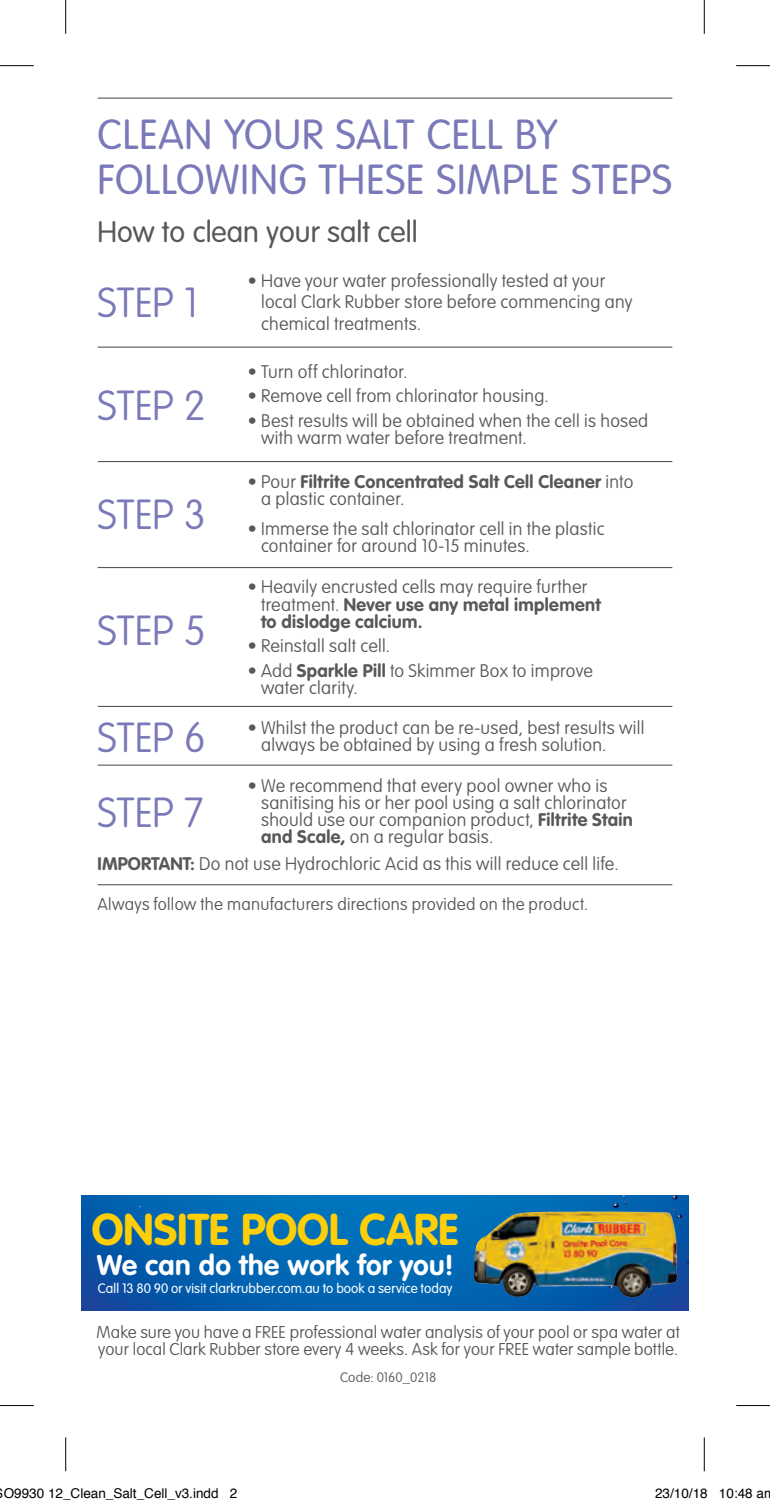
<style>
.page{position:relative;width:770px;height:1505px;background:#fff}
.page>*{position:absolute;margin:0;border:0;box-sizing:border-box;transform-origin:0 0}
.t1{font:700 43.88px "VAG Rounded";color:#fece08}
.t2{font:300 41.4px/44.8px "VAG Rounded";letter-spacing:.015em;color:#7a79b9}
.t3{font:100 41.4px/74.9px "VAG Rounded";letter-spacing:.005em;color:#7a79b9}
.t4{font:300 29.25px "VAG Rounded";color:#57585a}
.t5{font:700 28.12px "VAG Rounded";letter-spacing:.015em;color:#fff}
.t6{font:100 18px/17.1px "VAG Rounded";letter-spacing:.015em;color:#57585a}
.t7{font:700 18px/17.1px "VAG Rounded";letter-spacing:.02em;color:#57585a}
.t8{font:100 16.88px/16.9px "VAG Rounded";letter-spacing:.01em;color:#57585a}
.t9{font:300 13.5px "VAG Rounded";letter-spacing:.005em;color:#fff}
.t10{font:13.5px "Helvetica";color:#000}
.t11{font:100 13.5px "VAG Rounded";color:#57585a}
.s1{font-weight:100}
.s2{font-weight:700}
</style>
<div class="page">
<hr style="left:98px;top:98px;width:574px;height:1px;background:#57585a">
<hr style="left:98px;top:884px;width:574px;height:1px;background:#57585a">
<hr style="left:98px;top:346px;width:574px;height:2px;background:#57585a">
<hr style="left:98px;top:461px;width:574px;height:1px;background:#57585a">
<hr style="left:98px;top:567px;width:574px;height:1px;background:#57585a">
<hr style="left:98px;top:706px;width:574px;height:1px;background:#57585a">
<hr style="left:98px;top:764px;width:574px;height:1px;background:#57585a">
<img style="left:82px;top:1195px;width:605px;height:115px">
<img style="left:473px;top:1211px;width:174px;height:86px">
<hr style="left:0;top:65px;width:34px;height:1px;background:#000">
<hr style="left:735px;top:65px;width:34px;height:1px;background:#000">
<hr style="left:0;top:1405px;width:34px;height:1px;background:#000">
<hr style="left:735px;top:1405px;width:34px;height:1px;background:#000">
<hr style="left:65px;top:0;width:1px;height:34px;background:#000">
<hr style="left:65px;top:1437px;width:1px;height:34px;background:#000">
<hr style="left:703px;top:0;width:1px;height:34px;background:#000">
<hr style="left:703px;top:1437px;width:1px;height:34px;background:#000">
<h2 class="t2" style="left:98px;top:112px;width:575px">CLEAN YOUR SALT CELL BY<br>FOLLOWING THESE SIMPLE STEPS</h2>
<h3 class="t4" style="left:98px;top:215px;width:321px">How to clean your salt cell</h3>
<h2 class="t3" style="left:98px;top:265px;width:102px">STEP 1</h2>
<h2 class="t3" style="left:98px;top:368px;width:110px">STEP 2</h2>
<p class="t6" style="left:261px;top:270px;width:373px;line-height:21.6px;text-indent:-13px">• Have your water professionally tested at your local Clark Rubber store before commencing any chemical treatments.</p>
<p class="t6" style="left:247px;top:363px;width:161px">• Turn off chlorinator.</p>
<p class="t6" style="left:247px;top:387px;width:302px">• Remove cell from chlorinator housing.</p>
<p class="t6" style="left:261px;top:412px;width:388px;text-indent:-13px">• Best results will be obtained when the cell is hosed with warm water before treatment.</p>
<p class="t7" style="left:261px;top:473px;width:373px;text-indent:-13px"><span class="s1">• Pour</span> Filtrite Concentrated Salt Cell Cleaner <span class="s1">into a plastic container.</span></p>
<p class="t6" style="left:261px;top:519px;width:345px;text-indent:-13px">• Immerse the salt chlorinator cell in the plastic container for around 10-15 minutes.</p>
<p class="t6" style="left:261px;top:578px;width:341px;text-indent:-13px">• Heavily encrusted cells may require further treatment. <span class="s2">Never use any metal implement to dislodge calcium.</span></p>
<p class="t6" style="left:247px;top:637px;width:144px">• Reinstall salt cell.</p>
<p class="t6" style="left:261px;top:662px;width:333px;text-indent:-13px">• Add <span class="s2">Sparkle Pill</span> to Skimmer Box to improve water clarity.</p>
<p class="t6" style="left:261px;top:719px;width:384px;text-indent:-13px">• Whilst the product can be re-used, best results will always be obtained by using a fresh solution.</p>
<p class="t6" style="left:261px;top:776px;width:373px;text-indent:-13px">• We recommend that every pool owner who is sanitising his or her pool using a salt chlorinator should use our companion product, <span class="s2">Filtrite Stain and Scale,</span> on a regular basis.</p>
<h2 class="t3" style="left:98px;top:477px;width:110px">STEP 3</h2>
<h2 class="t3" style="left:98px;top:592px;width:110px">STEP 5</h2>
<h2 class="t3" style="left:98px;top:699px;width:110px">STEP 6<br>STEP 7</h2>
<p class="t6" style="left:98px;top:855px;width:522px"><span class="s2">IMPORTANT:</span> Do not use Hydrochloric Acid as this will reduce cell life.</p>
<p class="t8" style="left:98px;top:895px;width:491px">Always follow the manufacturers directions provided on the product.</p>
<h1 class="t1" style="left:92px;top:1204px;width:368px">ONSITE POOL CARE</h1>
<h3 class="t5" style="left:97px;top:1248px;width:358px">We can do the work for you!</h3>
<p class="t9" style="left:98px;top:1280px;width:356px">Call 13 80 90 or visit clarkrubber.com.au to book a service today</p>
<p class="t8" style="left:97px;top:1323px;width:584px">Make sure you have a FREE professional water analysis of your pool or spa water at your local Clark Rubber store every 4 weeks. Ask for your FREE water sample bottle.</p>
<p class="t11" style="left:340px;top:1369px;width:98px">Code: 0160_0218</p>
<p class="t10" style="left:4px;top:1483px;width:235px">O9930 12_Clean_Salt_Cell_v3.indd 2</p>
<p class="t10" style="left:654px;top:1483px;width:122px">23/10/18 10:48 am</p>
</div>
